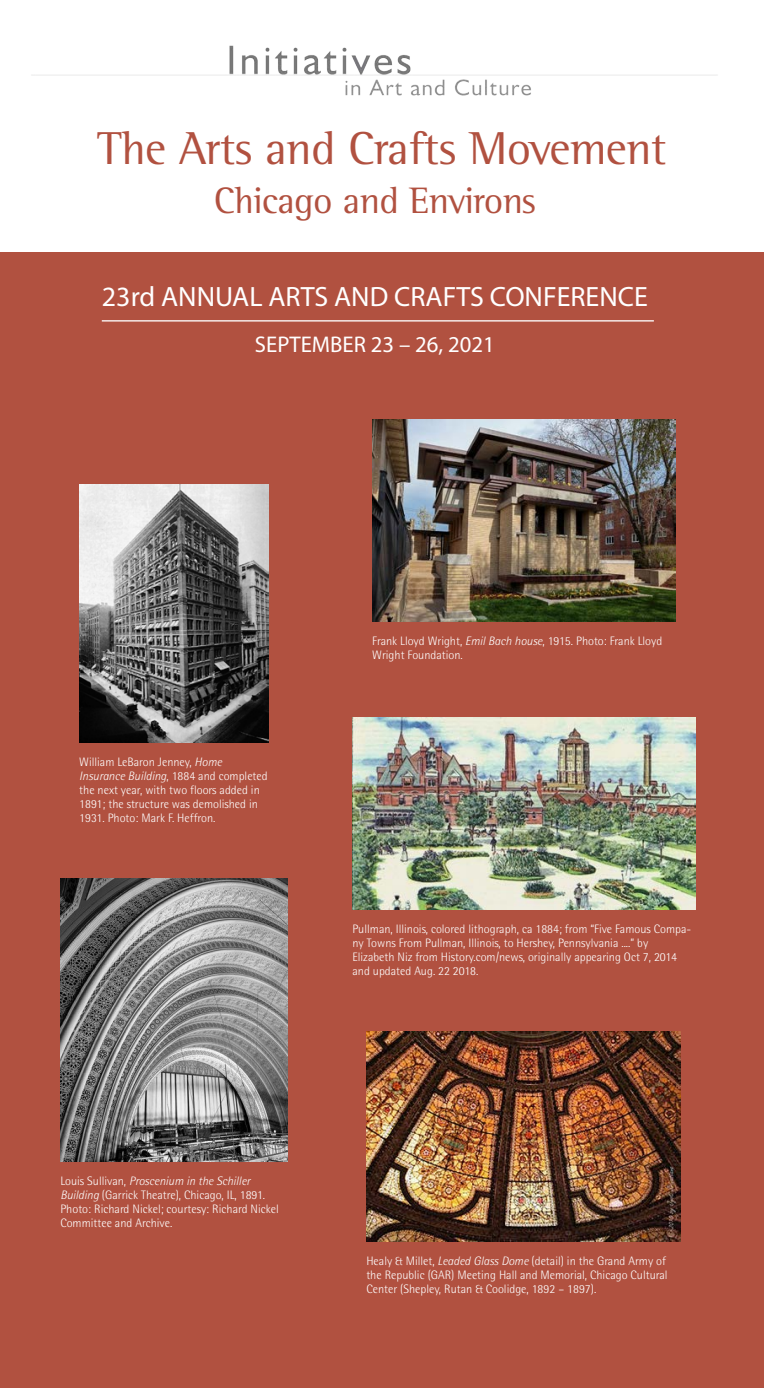
<style>
.page{position:relative;width:764px;height:1388px;background:#fff}
.page>*{position:absolute;margin:0;border:0;box-sizing:border-box;transform-origin:0 0}
.t1{font:47.25px "Rotis Semi Serif";letter-spacing:-.015em;color:#b15140}
.t2{font:37.62px "Rotis Semi Serif";letter-spacing:-.015em;color:#b15140}
.t3{font:28px "Myriad Pro";color:#fff}
.t4{font:22.75px "Myriad Pro";color:#fff}
.t5{font:300 12.25px/14px "Rotis Semi Sans";color:#fff}
.s1{font-style:italic}
</style>
<div class="page">
<div style="left:0;top:253px;width:764px;height:1134px;background:#b15140"></div>
<img style="left:31px;top:45px;width:686px;height:51px">
<hr style="left:102px;top:320px;width:552px;height:1px;background:#fff">
<img style="left:372px;top:419px;width:303px;height:202px">
<img style="left:367px;top:1031px;width:313px;height:209px">
<img style="left:352px;top:717px;width:343px;height:192px">
<img style="left:60px;top:878px;width:227px;height:283px">
<img style="left:79px;top:484px;width:189px;height:258px">
<h1 class="t1" style="left:97px;top:121px;width:571px">The Arts and Crafts Movement</h1>
<h2 class="t2" style="left:214px;top:179px;width:323px">Chicago and Environs</h2>
<h3 class="t3" style="left:102px;top:279px;width:547px">23rd ANNUAL ARTS AND CRAFTS CONFERENCE</h3>
<h3 class="t4" style="left:255px;top:330px;width:241px">SEPTEMBER 23 – 26, 2021</h3>
<p class="t5" style="left:79px;top:754px;width:190px">William LeBaron Jenney, <span class="s1">Home Insurance Building</span>, 1884 and completed the next year, with two floors added in 1891; the structure was demolished in 1931. Photo: Mark F. Heffron.</p>
<p class="t5" style="left:372px;top:633px;width:291px">Frank Lloyd Wright, <span class="s1">Emil Bach house</span>, 1915. Photo: Frank Lloyd<br>Wright Foundation.</p>
<p class="t5" style="left:352px;top:921px;width:340px">Pullman, Illinois, colored lithograph, ca 1884; from “Five Famous Compa&shy;ny Towns From Pullman, Illinois, to Hershey, Pennsylvania ....” by Elizabeth Niz from History.com/news, originally appearing Oct 7, 2014 and updated Aug. 22 2018.</p>
<p class="t5" style="left:60px;top:1173px;width:220px">Louis Sullivan, <span class="s1">Proscenium in the Schiller Building</span> (Garrick Theatre), Chicago, IL, 1891.<br>Photo: Richard Nickel; courtesy: Richard Nickel Committee and Archive.</p>
<p class="t5" style="left:366px;top:1253px;width:303px">Healy &amp; Millet, <span class="s1">Leaded Glass Dome</span> (detail) in the Grand Army of the Republic (GAR) Meeting Hall and Memorial, Chicago Cultural<br>Center (Shepley, Rutan &amp; Coolidge, 1892 – 1897).</p>
</div>
